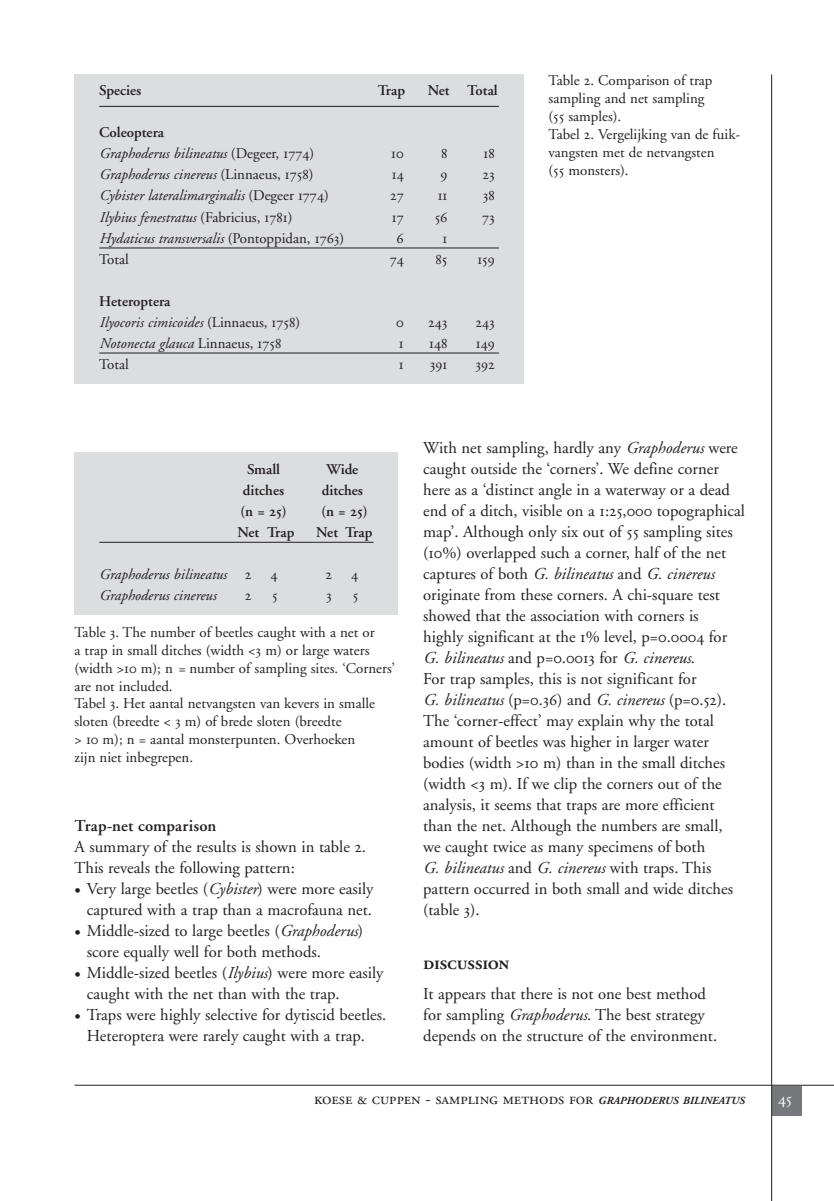
<style>
.page{position:relative;width:834px;height:1201px;background:#fff}
.page>*{position:absolute;margin:0;border:0;box-sizing:border-box;transform-origin:0 0}
.t1{font:600 19.25px "Adobe Garamond Exp";letter-spacing:-.025em;color:#231f20}
.t2{font:16.62px/21px "Adobe Garamond";color:#231f20}
.t3{font:16.62px "Adobe Garamond Exp";color:#231f20}
.t4{font:16.62px "Adobe Garamond Exp";color:#fff}
.t5{font:14.88px/17.8px "Adobe Garamond";color:#231f20}
.t6{font:italic 14.88px/21px "Adobe Garamond";color:#231f20}
.t7{font:600 14.88px "Adobe Garamond";color:#231f20}
.t8{font:14.88px "Adobe Garamond Exp";color:#231f20}
.s1{font-weight:600;font-style:normal}
.s2{font-style:normal}
.s3{font-family:"Adobe Garamond Exp";font-style:normal}
.s4{font-family:"Adobe Garamond Exp"}
.s5{font-style:italic}
.s6{font-weight:600}
.s7{font-family:"Adobe Garamond";font-weight:700;font-style:italic;font-size:10.85px}
</style>
<div class="page">
<div style="left:771px;top:1085px;width:30px;height:30px;background:#76787b"></div>
<hr style="left:771px;top:74px;width:1px;height:1126px;background:#231f20">
<hr style="left:74px;top:1084px;width:759px;height:1px;background:#231f20">
<div style="left:74px;top:452px;width:324px;height:163px;background:#dcdddf"></div>
<hr style="left:99px;top:542px;width:274px;height:1px;background:#231f20">
<div style="left:74px;top:74px;width:449px;height:310px;background:#dcdddf"></div>
<hr style="left:99px;top:106px;width:400px;height:1px;background:#231f20">
<hr style="left:99px;top:248px;width:400px;height:1px;background:#231f20">
<hr style="left:99px;top:353px;width:400px;height:1px;background:#231f20">
<p class="t7" style="left:99px;top:85px;width:44px">Species</p>
<p class="t7" style="left:377px;top:85px;width:29px">Trap</p>
<p class="t7" style="left:427px;top:85px;width:72px">Net Total</p>
<p class="t6" style="left:99px;top:124px;width:216px"><span class="s1">Coleoptera<br></span>Graphoderus bilineatus <span class="s2">(Degeer,</span> <span class="s3">1774</span><span class="s2">)</span></p>
<p class="t8" style="left:391px;top:145px;width:14px">10</p>
<p class="t8" style="left:441px;top:145px;width:8px">8</p>
<p class="t8" style="left:483px;top:145px;width:13px">18</p>
<p class="t6" style="left:99px;top:166px;width:216px">Graphoderus cinereus <span class="s2">(Linnaeus,</span> <span class="s3">1758</span><span class="s2">)</span></p>
<p class="t8" style="left:392px;top:166px;width:13px">14</p>
<p class="t8" style="left:440px;top:166px;width:9px">9</p>
<p class="t8" style="left:482px;top:166px;width:14px">23</p>
<p class="t6" style="left:99px;top:187px;width:231px">Cybister lateralimarginalis <span class="s2">(Degeer</span> <span class="s3">1774</span><span class="s2">)</span></p>
<p class="t8" style="left:390px;top:187px;width:15px">27</p>
<p class="t8" style="left:437px;top:187px;width:11px">11</p>
<p class="t8" style="left:482px;top:187px;width:14px">38</p>
<p class="t6" style="left:99px;top:208px;width:195px">Ilybius fenestratus <span class="s2">(Fabricius,</span> <span class="s3">1781</span><span class="s2">)</span></p>
<p class="t8" style="left:392px;top:208px;width:13px">17</p>
<p class="t8" style="left:434px;top:208px;width:14px">56</p>
<p class="t8" style="left:482px;top:208px;width:14px">73</p>
<p class="t6" style="left:99px;top:229px;width:246px">Hydaticus transversalis <span class="s2">(Pontoppidan,</span> <span class="s3">1763</span><span class="s2">)</span></p>
<p class="t8" style="left:396px;top:229px;width:9px">6</p>
<p class="t8" style="left:442px;top:229px;width:6px">1</p>
<p class="t5" style="left:99px;top:251px;width:31px">Total</p>
<p class="t8" style="left:389px;top:250px;width:16px">74</p>
<p class="t8" style="left:435px;top:250px;width:13px">85</p>
<p class="t8" style="left:477px;top:250px;width:19px">159</p>
<p class="t6" style="left:99px;top:292px;width:202px"><span class="s1">Heteroptera<br></span>Ilyocoris cimicoides <span class="s2">(Linnaeus,</span> <span class="s3">1758</span><span class="s2">)</span></p>
<p class="t8" style="left:396px;top:313px;width:9px">0</p>
<p class="t8" style="left:428px;top:313px;width:21px">243</p>
<p class="t8" style="left:475px;top:313px;width:21px">243</p>
<p class="t6" style="left:99px;top:334px;width:184px">Notonecta glauca <span class="s2">Linnaeus,</span> <span class="s3">1758</span></p>
<p class="t8" style="left:399px;top:334px;width:6px">1</p>
<p class="t8" style="left:429px;top:334px;width:20px">148</p>
<p class="t8" style="left:476px;top:334px;width:20px">149</p>
<p class="t5" style="left:99px;top:356px;width:31px">Total</p>
<p class="t8" style="left:399px;top:355px;width:6px">1</p>
<p class="t8" style="left:430px;top:355px;width:19px">391</p>
<p class="t8" style="left:475px;top:355px;width:21px">392</p>
<p class="t5" style="left:548px;top:73px;width:193px">Table <span class="s4">2</span>. Comparison of trap sampling and net sampling<br>(<span class="s4">55</span> samples).<br>Tabel <span class="s4">2</span>. Vergelijking van de fuik&shy;vangsten met de netvangsten<br>(<span class="s4">55</span> monsters).</p>
<p class="t7" style="left:247px;top:463px;width:34px">Small</p>
<p class="t7" style="left:326px;top:463px;width:33px">Wide</p>
<p class="t7" style="left:243px;top:484px;width:43px">ditches</p>
<p class="t7" style="left:321px;top:484px;width:43px">ditches</p>
<p class="t7" style="left:240px;top:505px;width:48px">(n = <span class="s4">25</span>)</p>
<p class="t7" style="left:321px;top:505px;width:48px">(n = <span class="s4">25</span>)</p>
<p class="t7" style="left:237px;top:526px;width:59px">Net Trap</p>
<p class="t7" style="left:316px;top:526px;width:58px">Net Trap</p>
<p class="t6" style="left:99px;top:565px;width:153px">Graphoderus bilineatus <span class="s3">2</span></p>
<p class="t8" style="left:270px;top:565px;width:8px">4</p>
<p class="t8" style="left:325px;top:565px;width:8px">2</p>
<p class="t8" style="left:351px;top:565px;width:8px">4</p>
<p class="t6" style="left:99px;top:586px;width:118px">Graphoderus cinereus</p>
<p class="t8" style="left:245px;top:586px;width:8px">2</p>
<p class="t8" style="left:272px;top:586px;width:7px">5</p>
<p class="t8" style="left:326px;top:586px;width:7px">3</p>
<p class="t8" style="left:352px;top:586px;width:7px">5</p>
<p class="t5" style="left:74px;top:624px;width:322px">Table <span class="s4">3</span>. The number of beetles caught with a net or<br>a trap in small ditches (width &lt;<span class="s4">3</span> m) or large waters (width &gt;<span class="s4">10</span> m); n <span class="s5">=</span> number of sampling sites. ‘Corners’ are not included.<br>Tabel <span class="s4">3</span>. Het aantal netvangsten van kevers in smalle sloten (breedte &lt; <span class="s4">3</span> m) of brede sloten (breedte<br>&gt; <span class="s4">10</span> m); n = aantal monsterpunten. Overhoeken<br>zijn niet inbegrepen.</p>
<p class="t2" style="left:74px;top:816px;width:293px"><span class="s6">Trap-net comparison<br></span>A summary of the results is shown in table <span class="s4">2</span>.<br>This reveals the following pattern:</p>
<p class="t2" style="left:74px;top:879px;width:300px;text-align:right">• Very large beetles (<span class="s5">Cybister</span>) were more easily captured with a trap than a macrofauna net.</p>
<p class="t2" style="left:87px;top:921px;width:278px;text-indent:-12px">• Middle-sized to large beetles (<span class="s5">Graphoderus</span>) score equally well for both methods.</p>
<p class="t2" style="left:87px;top:963px;width:298px;text-indent:-12px">• Middle-sized beetles (<span class="s5">Ilybius</span>) were more easily caught with the net than with the trap.</p>
<p class="t2" style="left:74px;top:1005px;width:313px;text-align:center">• Traps were highly selective for dytiscid beetles.<br>Heteroptera were rarely caught with a trap.</p>
<p class="t2" style="left:423px;top:438px;width:323px">With net sampling, hardly any <span class="s5">Graphoderus</span> were caught outside the ‘corners’. We define corner here as a ‘distinct angle in a waterway or a dead end of a ditch, visible on a <span class="s4">1</span>:<span class="s4">25</span>,<span class="s4">000</span> topographical map’. Although only six out of <span class="s4">55</span> sampling sites (<span class="s4">10</span>%) overlapped such a corner, half of the net captures of both <span class="s5">G. bilineatus</span> and <span class="s5">G. cinereus </span>originate from these corners. A chi-square test showed that the association with corners is<br>highly significant at the <span class="s4">1</span>% level, p=<span class="s4">0</span>.<span class="s4">0004</span> for <span class="s5">G. bilineatus</span> and p=<span class="s4">0</span>.<span class="s4">0013</span> for <span class="s5">G. cinereus</span>.<br>For trap samples, this is not significant for<br><span class="s5">G. bilineatus</span> (p=<span class="s4">0</span>.<span class="s4">36</span>) and <span class="s5">G. cinereus</span> (p=<span class="s4">0</span>.<span class="s4">52</span>).<br>The ‘corner-effect’ may explain why the total amount of beetles was higher in larger water bodies (width &gt;<span class="s4">10</span> m) than in the small ditches (width &lt;<span class="s4">3</span> m). If we clip the corners out of the analysis, it seems that traps are more efficient than the net. Although the numbers are small,<br>we caught twice as many specimens of both<br><span class="s5">G. bilineatus</span> and <span class="s5">G. cinereus</span> with traps. This pattern occurred in both small and wide ditches (table <span class="s4">3</span>).</p>
<p class="t1" style="left:423px;top:951px;width:88px">discussion</p>
<p class="t2" style="left:423px;top:984px;width:295px">It appears that there is not one best method for sampling <span class="s5">Graphoderus</span>. The best strategy depends on the structure of the environment.</p>
<p class="t3" style="left:314px;top:1088px;width:432px">koese &amp; cuppen - sampling methods for <span class="s7">GRAPHODERUS BILINEATUS</span></p>
<p class="t4" style="left:778px;top:1088px;width:15px">45</p>
</div>
